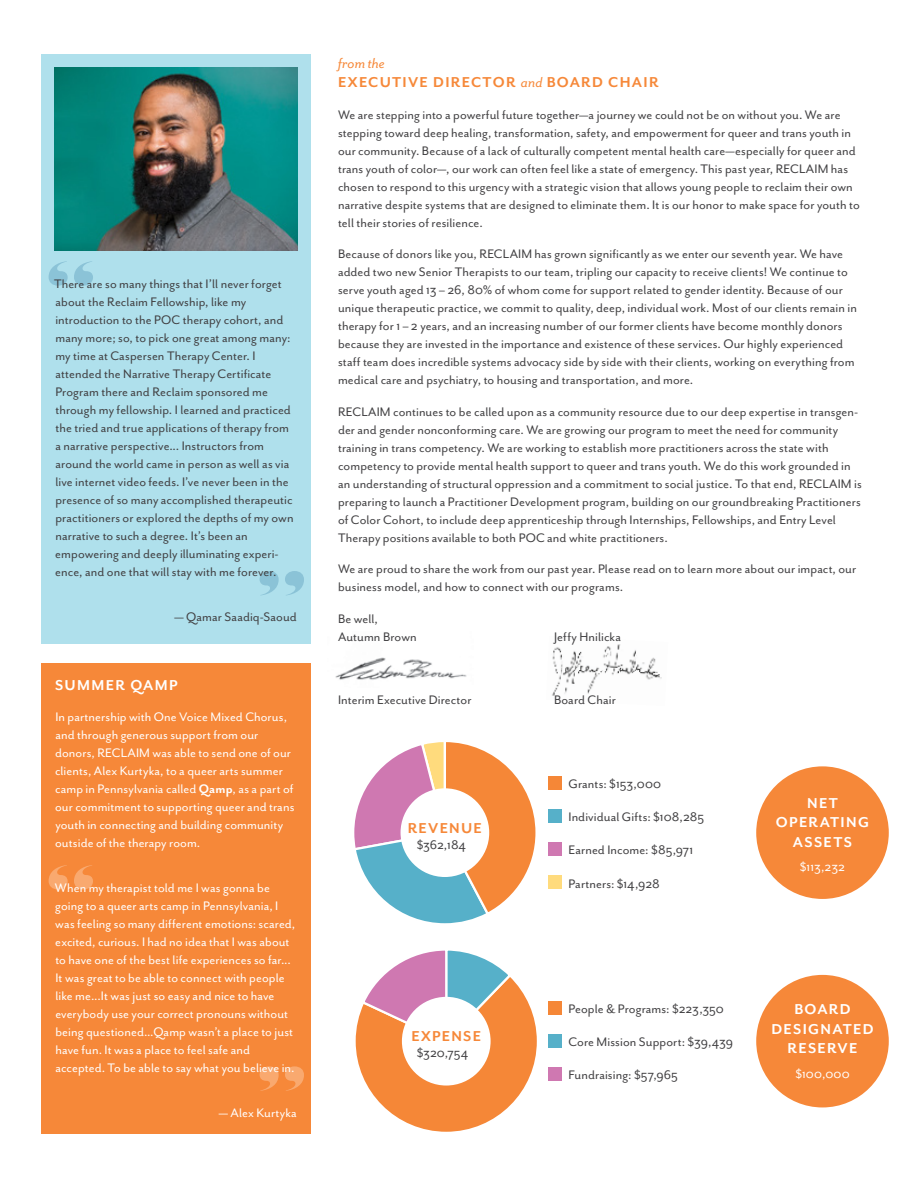
<style>
.page{position:relative;width:918px;height:1188px;background:#fff}
.page>*{position:absolute;margin:0;border:0;box-sizing:border-box;transform-origin:0 0}
.t1{font:700 16.5px/19.5px "Mr Eaves San OT";letter-spacing:.08em;color:#f68839}
.t2{font:700 16.5px/19.5px "Mr Eaves San OT";letter-spacing:.08em;color:#fff;text-align:center}
.t3{font:14.25px/18px "Mr Eaves San OT";letter-spacing:.005em;color:#414042}
.t4{font:14.25px/18px "Mr Eaves San OT";letter-spacing:.005em;color:#fff}
.s1{font-weight:700}
.s2{font-weight:400;font-style:italic}
</style>
<div class="page">
<div style="left:41px;top:664px;width:270px;height:470px;background:#f68839"></div>
<img style="left:552px;top:644px;width:110px;height:52px">
<img style="left:335px;top:657px;width:132px;height:23px">
<div style="left:756px;top:975px;width:133px;height:132px;background:#f68839;border-radius:50%"></div>
<div style="left:756px;top:766px;width:133px;height:133px;background:#f68839;border-radius:50%"></div>
<div style="left:41px;top:54px;width:270px;height:590px;background:#afe0ec"></div>
<svg style="left:49px;top:865px;width:44px;height:24px"></svg>
<svg style="left:260px;top:1066px;width:44px;height:25px"></svg>
<img style="left:55px;top:68px;width:243px;height:182px">
<div style="left:549px;top:776px;width:13px;height:14px;background:#f58737"></div>
<div style="left:549px;top:1001px;width:13px;height:14px;background:#f58737"></div>
<div style="left:549px;top:809px;width:13px;height:14px;background:#56b0c9"></div>
<div style="left:549px;top:1034px;width:13px;height:14px;background:#56b0c9"></div>
<div style="left:549px;top:842px;width:13px;height:14px;background:#cf78b1"></div>
<div style="left:549px;top:1067px;width:13px;height:14px;background:#cf78b1"></div>
<div style="left:549px;top:876px;width:13px;height:13px;background:#ffdb7d"></div>
<svg style="left:354px;top:742px;width:182px;height:182px"></svg>
<div style="left:401px;top:788px;width:88px;height:89px;background:#fff;border-radius:50%"></div>
<svg style="left:355px;top:950px;width:182px;height:182px"></svg>
<div style="left:402px;top:997px;width:89px;height:89px;background:#fff;border-radius:50%"></div>
<svg style="left:49px;top:261px;width:44px;height:25px"></svg>
<svg style="left:260px;top:571px;width:44px;height:24px"></svg>
<p class="t3" style="left:54px;top:275px;width:241px">There are so many things that I’ll never forget about the Reclaim Fellowship, like my introduction to the POC therapy cohort, and many more; so, to pick one great among many: my time at Caspersen Therapy Center. I attended the Narrative Therapy Certificate Program there and Reclaim sponsored me through my fellowship. I learned and practiced the tried and true applications of therapy from a narrative perspective... Instructors from around the world came in person as well as via live internet video feeds. I’ve never been in the presence of so many accomplished therapeutic practitioners or explored the depths of my own narrative to such a degree. It’s been an empowering and deeply illuminating experi&shy;ence, and one that will stay with me forever.</p>
<p class="t3" style="left:175px;top:608px;width:124px">— Qamar Saadiq-Saoud</p>
<p class="t2" style="left:55px;top:675px;width:124px">SUMMER QAMP</p>
<p class="t4" style="left:55px;top:708px;width:241px">In partnership with One Voice Mixed Chorus, and through generous support from our donors, RECLAIM was able to send one of our clients, Alex Kurtyka, to a queer arts summer camp in Pennsylvania called <span class="s1">Qamp</span>, as a part of our commitment to supporting queer and trans youth in connecting and building community outside of the therapy room.</p>
<p class="t4" style="left:55px;top:879px;width:242px">When my therapist told me I was gonna be going to a queer arts camp in Pennsylvania, I was feeling so many different emotions: scared, excited, curious. I had no idea that I was about to have one of the best life experiences so far...<br>It was great to be able to connect with people like me...It was just so easy and nice to have everybody use your correct pronouns without being questioned...Qamp wasn’t a place to just have fun. It was a place to feel safe and accepted. To be able to say what you believe in.</p>
<p class="t4" style="left:219px;top:1104px;width:79px">— Alex Kurtyka</p>
<p class="t1" style="left:338px;top:53px;width:322px"><span class="s2">from the<br></span>EXECUTIVE DIRECTOR <span class="s2">and</span> BOARD CHAIR</p>
<p class="t3" style="left:338px;top:106px;width:523px">We are stepping into a powerful future together—a journey we could not be on without you. We are stepping toward deep healing, transformation, safety, and empowerment for queer and trans youth in our community. Because of a lack of culturally competent mental health care—especially for queer and trans youth of color—, our work can often feel like a state of emergency. This past year, RECLAIM has chosen to respond to this urgency with a strategic vision that allows young people to reclaim their own narrative despite systems that are designed to eliminate them. It is our honor to make space for youth to tell their stories of resilience.</p>
<p class="t3" style="left:338px;top:245px;width:520px">Because of donors like you, RECLAIM has grown significantly as we enter our seventh year. We have added two new Senior Therapists to our team, tripling our capacity to receive clients! We continue to serve youth aged 13 – 26, 80% of whom come for support related to gender identity. Because of our unique therapeutic practice, we commit to quality, deep, individual work. Most of our clients remain in therapy for 1 – 2 years, and an increasing number of our former clients have become monthly donors because they are invested in the importance and existence of these services. Our highly experienced staff team does incredible systems advocacy side by side with their clients, working on everything from medical care and psychiatry, to housing and transportation, and more.</p>
<p class="t3" style="left:338px;top:403px;width:525px">RECLAIM continues to be called upon as a community resource due to our deep expertise in transgen&shy;der and gender nonconforming care. We are growing our program to meet the need for community training in trans competency. We are working to establish more practitioners across the state with competency to provide mental health support to queer and trans youth. We do this work grounded in an understanding of structural oppression and a commitment to social justice. To that end, RECLAIM is preparing to launch a Practitioner Development program, building on our groundbreaking Practitioners of Color Cohort, to include deep apprenticeship through Internships, Fellowships, and Entry Level Therapy positions available to both POC and white practitioners.</p>
<p class="t3" style="left:338px;top:560px;width:520px">We are proud to share the work from our past year. Please read on to learn more about our impact, our business model, and how to connect with our programs.</p>
<p class="t3" style="left:338px;top:610px;width:80px">Be well,<br>Autumn Brown</p>
<p class="t3" style="left:554px;top:628px;width:68px">Jeffy Hnilicka</p>
<p class="t3" style="left:338px;top:691px;width:135px">Interim Executive Director</p>
<p class="t3" style="left:554px;top:691px;width:63px">Board Chair</p>
<p class="t1" style="left:408px;top:818px;width:76px">REVENUE</p>
<p class="t3" style="left:417px;top:836px;width:51px">$362,184</p>
<p class="t1" style="left:411px;top:1027px;width:71px">EXPENSE</p>
<p class="t3" style="left:417px;top:1044px;width:53px">$320,754</p>
<p class="t3" style="left:568px;top:775px;width:94px">Grants: $153,000</p>
<p class="t3" style="left:568px;top:808px;width:137px">Individual Gifts: $108,285</p>
<p class="t3" style="left:568px;top:841px;width:126px">Earned Income: $85,971</p>
<p class="t3" style="left:568px;top:874px;width:93px">Partners: $14,928</p>
<p class="t2" style="left:776px;top:793px;width:95px">NET<br>OPERATING<br>ASSETS</p>
<p class="t4" style="left:800px;top:858px;width:47px">$113,232</p>
<p class="t3" style="left:568px;top:999px;width:157px">People &amp; Programs: $223,350</p>
<p class="t3" style="left:568px;top:1033px;width:166px">Core Mission Support: $39,439</p>
<p class="t3" style="left:568px;top:1066px;width:111px">Fundraising: $57,965</p>
<p class="t2" style="left:771px;top:999px;width:104px">BOARD<br>DESIGNATED<br>RESERVE</p>
<p class="t4" style="left:795px;top:1065px;width:56px">$100,000</p>
</div>
